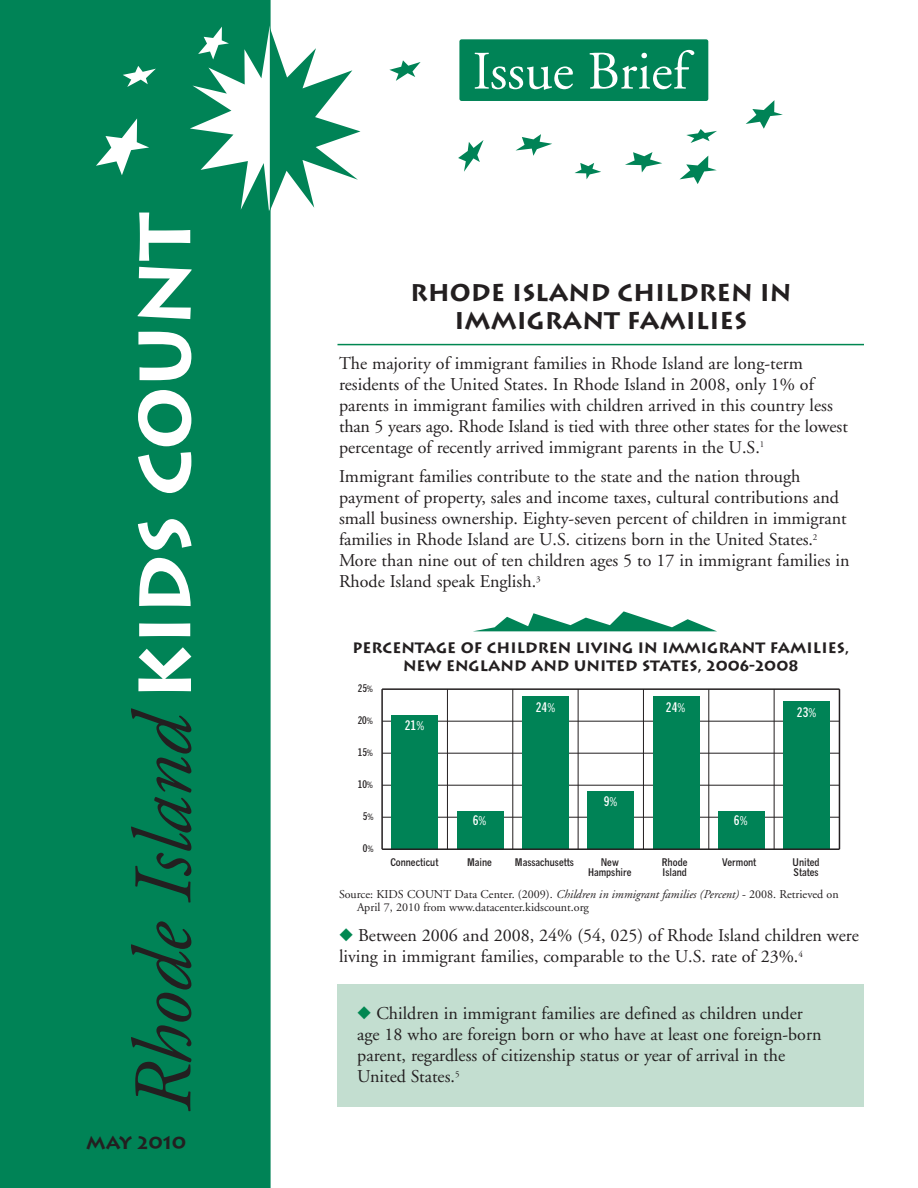
<style>
.page{position:relative;width:918px;height:1188px;background:#fff}
.page>*{position:absolute;margin:0;border:0;box-sizing:border-box;transform-origin:0 0}
.t1{font:54px "Adobe Garamond";color:#fff}
.t2{font:700 24px/28.8px "Lithos";color:#231f20;text-align:center}
.t3{font:18px/21px "Adobe Garamond";color:#231f20}
.t4{font:700 18px "Lithos";color:#231f20}
.t5{font:700 15px/18px "Lithos";color:#231f20;text-align:center}
.t6{font:700 condensed 13.2px "News Gothic";color:#fff}
.t7{font:12px/13.5px "Adobe Garamond";color:#231f20}
.t8{font:700 condensed 10.5px/10.5px "News Gothic";color:#231f20}
.s1{font-family:"News Got DCD";font-weight:400;font-stretch:normal}
.s2{font-weight:400;font-stretch:normal;font-size:11.25px}
.s3{font-style:italic}
.s4{color:#008751}
</style>
<div class="page">
<div style="left:459px;top:39px;width:250px;height:63px;background:#008356;border-radius:3px"></div>
<div style="left:458px;top:38px;width:252px;height:64px;border:2px solid #fff;border-radius:3px"></div>
<div style="left:0;top:0;width:271px;height:1188px;background:#008356"></div>
<svg style="left:389px;top:60px;width:32px;height:21px"></svg>
<svg style="left:458px;top:140px;width:26px;height:32px"></svg>
<svg style="left:686px;top:129px;width:31px;height:14px"></svg>
<svg style="left:516px;top:134px;width:36px;height:22px"></svg>
<svg style="left:680px;top:156px;width:37px;height:28px"></svg>
<svg style="left:625px;top:152px;width:37px;height:21px"></svg>
<svg style="left:575px;top:163px;width:26px;height:16px"></svg>
<svg style="left:746px;top:100px;width:37px;height:29px"></svg>
<svg style="left:131px;top:921px;width:60px;height:190px;background:#086a48"></svg>
<svg style="left:131px;top:708px;width:60px;height:195px;background:#076c49"></svg>
<svg style="left:138px;top:647px;width:53px;height:44px"></svg>
<svg style="left:139px;top:623px;width:51px;height:13px"></svg>
<svg style="left:139px;top:558px;width:52px;height:48px"></svg>
<svg style="left:138px;top:519px;width:54px;height:31px"></svg>
<svg style="left:138px;top:452px;width:53px;height:41px"></svg>
<svg style="left:138px;top:390px;width:53px;height:56px"></svg>
<svg style="left:138px;top:332px;width:53px;height:48px"></svg>
<svg style="left:138px;top:267px;width:54px;height:52px"></svg>
<svg style="left:96px;top:25px;width:265px;height:236px"></svg>
<hr style="left:338px;top:344px;width:526px;height:1px;background:#008751">
<svg style="left:475px;top:611px;width:241px;height:20px"></svg>
<hr style="left:382px;top:817px;width:457px;height:1px;background:#231f20">
<hr style="left:382px;top:785px;width:457px;height:1px;background:#231f20">
<hr style="left:382px;top:753px;width:457px;height:1px;background:#231f20">
<hr style="left:382px;top:721px;width:457px;height:1px;background:#231f20">
<hr style="left:447px;top:689px;width:1px;height:160px;background:#231f20">
<hr style="left:513px;top:689px;width:1px;height:160px;background:#231f20">
<hr style="left:578px;top:689px;width:1px;height:160px;background:#231f20">
<hr style="left:643px;top:689px;width:1px;height:160px;background:#231f20">
<hr style="left:709px;top:689px;width:1px;height:160px;background:#231f20">
<hr style="left:774px;top:689px;width:1px;height:160px;background:#231f20">
<div style="left:392px;top:715px;width:46px;height:134px;background:#008356"></div>
<div style="left:457px;top:811px;width:46px;height:38px;background:#008356"></div>
<div style="left:522px;top:697px;width:47px;height:152px;background:#008356"></div>
<div style="left:588px;top:791px;width:46px;height:58px;background:#008356"></div>
<div style="left:653px;top:697px;width:46px;height:152px;background:#008356"></div>
<div style="left:718px;top:811px;width:47px;height:38px;background:#008356"></div>
<div style="left:784px;top:702px;width:46px;height:147px;background:#008356"></div>
<hr style="left:382px;top:848px;width:457px;height:2px;background:#231f20">
<hr style="left:382px;top:688px;width:457px;height:2px;background:#231f20">
<hr style="left:381px;top:689px;width:2px;height:160px;background:#231f20">
<hr style="left:839px;top:689px;width:1px;height:160px;background:#231f20">
<div style="left:338px;top:985px;width:526px;height:122px;background:#c3ded0"></div>
<p class="t4" style="left:86px;top:1132px;width:102px">MAY 2010</p>
<h1 class="t1" style="left:473px;top:50px;width:217px">Issue Brief</h1>
<h2 class="t2" style="left:410px;top:278px;width:383px">RHODE ISLAND CHILDREN IN<br>IMMIGRANT FAMILIES</h2>
<p class="t3" style="left:339px;top:354px;width:510px">The majority of immigrant families in Rhode Island are long-term residents of the United States. In Rhode Island in 2008, only 1% of parents in immigrant families with children arrived in this country less than 5 years ago. Rhode Island is tied with three other states for the lowest percentage of recently arrived immigrant parents in the U.S.<sup>1</sup></p>
<p class="t3" style="left:339px;top:468px;width:512px">Immigrant families contribute to the state and the nation through payment of property, sales and income taxes, cultural contributions and small business ownership. Eighty-seven percent of children in immigrant families in Rhode Island are U.S. citizens born in the United States.<sup>2<br></sup>More than nine out of ten children ages 5 to 17 in immigrant families in Rhode Island speak English.<sup>3</sup></p>
<p class="t8" style="left:362px;top:638px;width:6px">0</p>
<p class="t5" style="left:352px;top:639px;width:498px">PERCENTAGE OF CHILDREN LIVING IN IMMIGRANT FAMILIES,<br>NEW ENGLAND AND UNITED STATES, 2006-2008</p>
<p class="t8" style="left:358px;top:684px;width:17px">25<span class="s1">%</span></p>
<p class="t8" style="left:358px;top:716px;width:17px">20<span class="s1">%</span></p>
<p class="t8" style="left:358px;top:748px;width:17px">15<span class="s1">%</span></p>
<p class="t8" style="left:358px;top:780px;width:17px">10<span class="s1">%</span></p>
<p class="t8" style="left:363px;top:812px;width:12px">5<span class="s1">%</span></p>
<p class="t8" style="left:363px;top:844px;width:12px">0<span class="s1">%</span></p>
<p class="t6" style="left:405px;top:721px;width:21px">21<span class="s2">%</span></p>
<p class="t6" style="left:473px;top:816px;width:15px">6<span class="s2">%</span></p>
<p class="t6" style="left:536px;top:702px;width:21px">24<span class="s2">%</span></p>
<p class="t6" style="left:604px;top:797px;width:15px">9<span class="s2">%</span></p>
<p class="t6" style="left:666px;top:702px;width:21px">24<span class="s2">%</span></p>
<p class="t6" style="left:734px;top:816px;width:15px">6<span class="s2">%</span></p>
<p class="t6" style="left:797px;top:707px;width:21px">23<span class="s2">%</span></p>
<p class="t8" style="left:390px;top:857px;width:50px">Connecticut</p>
<p class="t8" style="left:467px;top:857px;width:26px">Maine</p>
<p class="t8" style="left:515px;top:857px;width:60px">Massachusetts</p>
<p class="t8" style="left:588px;top:857px;width:45px;text-align:center">New<br>Hampshire</p>
<p class="t8" style="left:662px;top:857px;width:27px">Rhode<br>Island</p>
<p class="t8" style="left:722px;top:857px;width:36px">Vermont</p>
<p class="t8" style="left:793px;top:857px;width:28px">United<br>States</p>
<p class="t7" style="left:357px;top:888px;width:483px;text-indent:-18px">Source: KIDS COUNT Data Center. (2009). <span class="s3">Children in immigrant families (Percent)</span> - 2008. Retrieved on<br>April 7, 2010 from www.datacenter.kidscount.org</p>
<p class="t3" style="left:339px;top:927px;width:521px"><span class="s4">◆</span> Between 2006 and 2008, 24% (54, 025) of Rhode Island children were living in immigrant families, comparable to the U.S. rate of 23%.<sup>4</sup></p>
<p class="t3" style="left:357px;top:1005px;width:466px"><span class="s4">◆</span> Children in immigrant families are defined as children under age 18 who are foreign born or who have at least one foreign-born parent, regardless of citizenship status or year of arrival in the United States.<sup>5</sup></p>
</div>
